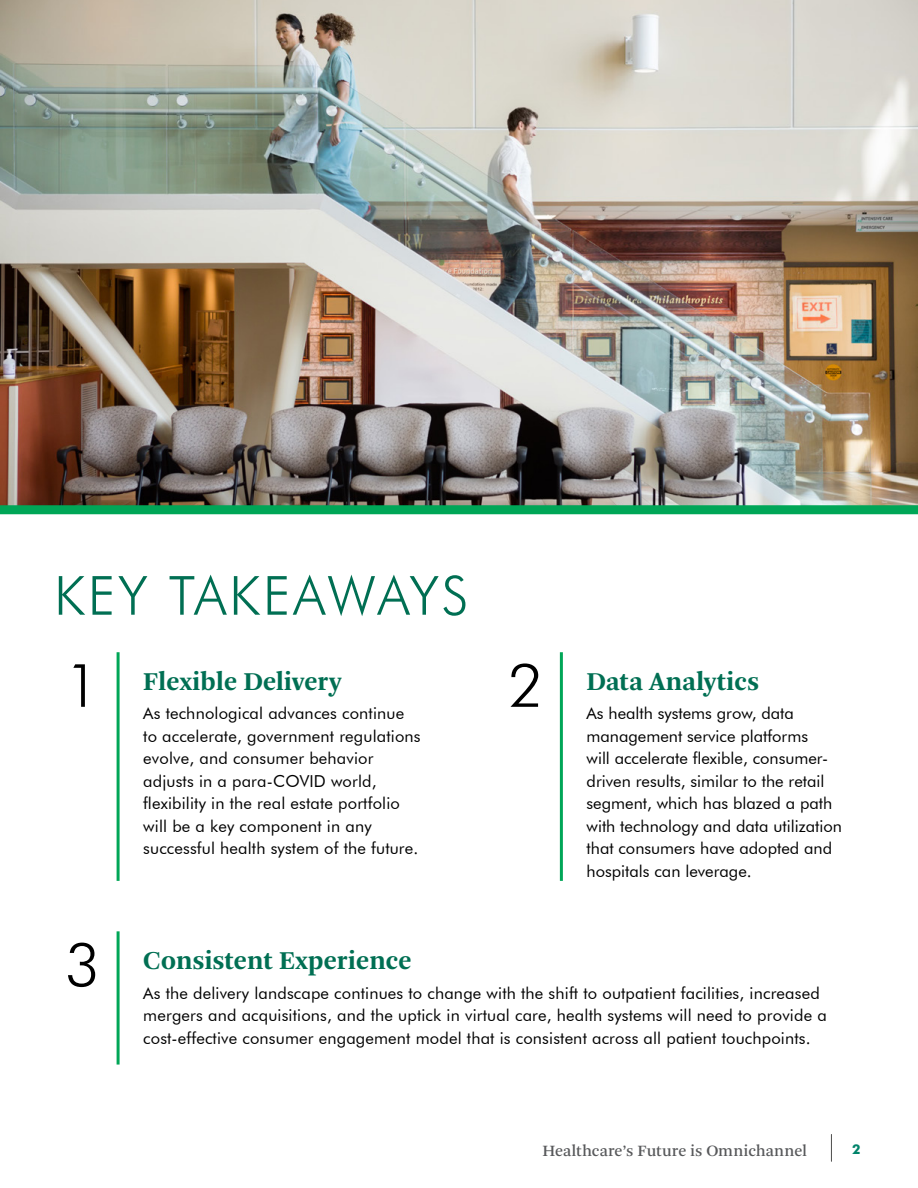
<style>
.page{position:relative;width:918px;height:1188px;background:#fff}
.page>*{position:absolute;margin:0;border:0;box-sizing:border-box;transform-origin:0 0}
.t1{font:300 60px "Futura BT";color:#000}
.t2{font:300 54px "Futura BT";letter-spacing:.05em;color:#006f53}
.t3{font:700 27px "Arnhem Pro";color:#006f53}
.t4{font:16.5px/22.5px "Futura BT";letter-spacing:.01em;color:#000}
.t5{font:16.5px "Arnhem Pro";color:#58595b}
.t6{font:700 13.5px "Futura BT";color:#00836a}
</style>
<div class="page">
<img style="left:0;top:0;width:918px;height:505px">
<hr style="left:117px;top:652px;width:3px;height:229px;background:#00a657">
<hr style="left:117px;top:931px;width:3px;height:134px;background:#00a657">
<hr style="left:560px;top:652px;width:3px;height:229px;background:#00a657">
<div style="left:0;top:505px;width:918px;height:9px;background:#00a657"></div>
<svg style="left:831px;top:1134px;width:1px;height:27px"></svg>
<h2 class="t2" style="left:54px;top:563px;width:416px">KEY TAKEAWAYS</h2>
<h1 class="t1" style="left:65px;top:649px;width:36px">1</h1>
<h3 class="t3" style="left:143px;top:664px;width:200px">Flexible Delivery</h3>
<p class="t4" style="left:143px;top:702px;width:279px">As technological advances continue to accelerate, government regulations evolve, and consumer behavior adjusts in a para-COVID world, flexibility in the real estate portfolio will be a key component in any successful health system of the future.</p>
<h1 class="t1" style="left:508px;top:649px;width:36px">2</h1>
<h3 class="t3" style="left:587px;top:664px;width:174px">Data Analytics</h3>
<p class="t4" style="left:587px;top:702px;width:257px">As health systems grow, data management service platforms<br>will accelerate flexible, consumer&shy;driven results, similar to the retail segment, which has blazed a path with technology and data utilization that consumers have adopted and hospitals can leverage.</p>
<h1 class="t1" style="left:65px;top:928px;width:36px">3</h1>
<h3 class="t3" style="left:143px;top:943px;width:270px">Consistent Experience</h3>
<p class="t4" style="left:143px;top:981px;width:685px">As the delivery landscape continues to change with the shift to outpatient facilities, increased mergers and acquisitions, and the uptick in virtual care, health systems will need to provide a cost-effective consumer engagement model that is consistent across all patient touchpoints.</p>
<p class="t5" style="left:542px;top:1140px;width:266px">Healthcare’s Future is Omnichannel</p>
<p class="t6" style="left:852px;top:1141px;width:10px">2</p>
</div>
